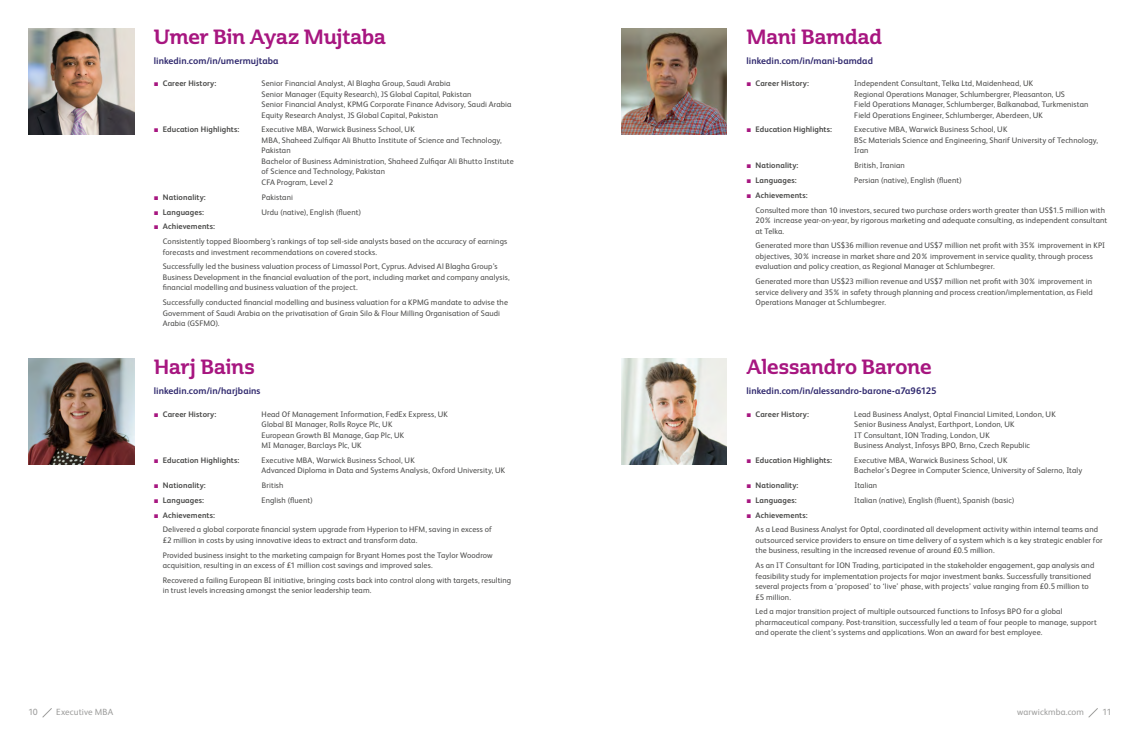
<style>
.page{position:relative;width:1140px;height:743px;background:#fff}
.page>*{position:absolute;margin:0;border:0;box-sizing:border-box;transform-origin:0 0}
.t1{font:20px "Cabrito Semi Nor Bol";letter-spacing:-.01em;color:#a71680}
.t2{font:700 9.5px "FS Albert";letter-spacing:.005em;color:#312a6f}
.t3{font:9px "FS Albert";letter-spacing:.01em;color:#9d9d9c}
.t4{font:8px/10.5px "FS Albert";letter-spacing:.015em;color:#4a4a49}
.t5{font:700 8px "FS Albert";letter-spacing:.01em;color:#4a4a49}
.s1{font-family:"Arial";font-weight:400;color:#a71680}
.s2{font-family:"Arial";color:#a71680}
.s3{font-weight:700}
</style>
<div class="page">
<img style="left:621px;top:359px;width:106px;height:105px">
<img style="left:621px;top:28px;width:106px;height:106px">
<img style="left:28px;top:359px;width:106px;height:105px">
<img style="left:28px;top:28px;width:106px;height:106px">
<svg style="left:1088px;top:708px;width:10px;height:10px"></svg>
<svg style="left:42px;top:708px;width:10px;height:10px"></svg>
<h1 class="t1" style="left:154px;top:24px;width:233px">Umer Bin Ayaz Mujtaba</h1>
<p class="t2" style="left:154px;top:54px;width:126px">linkedin.com/in/umermujtaba</p>
<p class="t5" style="left:154px;top:78px;width:64px"><span class="s1">■</span> Career History:</p>
<p class="t4" style="left:261px;top:78px;width:251px">Senior Financial Analyst, Al Blagha Group, Saudi Arabia<br>Senior Manager (Equity Research), JS Global Capital, Pakistan<br>Senior Financial Analyst, KPMG Corporate Finance Advisory, Saudi Arabia Equity Research Analyst, JS Global Capital, Pakistan</p>
<p class="t5" style="left:154px;top:124px;width:87px"><span class="s1">■</span> Education Highlights:</p>
<p class="t4" style="left:261px;top:124px;width:254px">Executive MBA, Warwick Business School, UK<br>MBA, Shaheed Zulfiqar Ali Bhutto Institute of Science and Technology, Pakistan<br>Bachelor of Business Administration, Shaheed Zulfiqar Ali Bhutto Institute of Science and Technology, Pakistan<br>CFA Program, Level 2</p>
<p class="t5" style="left:154px;top:191px;width:54px"><span class="s1">■</span> Nationality:</p>
<p class="t4" style="left:262px;top:191px;width:33px">Pakistani</p>
<p class="t5" style="left:154px;top:206px;width:52px"><span class="s1">■</span> Languages:</p>
<p class="t4" style="left:261px;top:206px;width:101px">Urdu (native), English (fluent)</p>
<p class="t4" style="left:163px;top:219px;width:346px;line-height:14.8px;text-indent:-9px"><span class="s2">■</span> <span class="s3">Achievements:<br></span>Consistently topped Bloomberg’s rankings of top sell-side analysts based on the accuracy of earnings</p>
<p class="t4" style="left:163px;top:244px;width:336px;line-height:14.8px">forecasts and investment recommendations on covered stocks.<br>Successfully led the business valuation process of Limassol Port, Cyprus. Advised Al Blagha Group’s</p>
<p class="t4" style="left:163px;top:271px;width:348px">Business Development in the financial evaluation of the port, including market and company analysis, financial modelling and business valuation of the project.</p>
<p class="t4" style="left:163px;top:297px;width:347px">Successfully conducted financial modelling and business valuation for a KPMG mandate to advise the<br>Government of Saudi Arabia on the privatisation of Grain Silo &amp; Flour Milling Organisation of Saudi<br>Arabia (GSFMO).</p>
<h1 class="t1" style="left:154px;top:354px;width:102px">Harj Bains</h1>
<p class="t2" style="left:154px;top:385px;width:108px">linkedin.com/in/harjbains</p>
<p class="t5" style="left:154px;top:408px;width:64px"><span class="s1">■</span> Career History:</p>
<p class="t4" style="left:261px;top:408px;width:188px">Head Of Management Information, FedEx Express, UK Global BI Manager, Rolls Royce Plc, UK<br>European Growth BI Manage, Gap Plc, UK<br>MI Manager, Barclays Plc, UK</p>
<p class="t5" style="left:154px;top:454px;width:87px"><span class="s1">■</span> Education Highlights:</p>
<p class="t4" style="left:261px;top:454px;width:245px">Executive MBA, Warwick Business School, UK<br>Advanced Diploma in Data and Systems Analysis, Oxford University, UK</p>
<p class="t5" style="left:154px;top:480px;width:54px"><span class="s1">■</span> Nationality:</p>
<p class="t4" style="left:262px;top:480px;width:23px">British</p>
<p class="t5" style="left:154px;top:494px;width:52px"><span class="s1">■</span> Languages:</p>
<p class="t4" style="left:261px;top:494px;width:53px">English (fluent)</p>
<p class="t4" style="left:163px;top:507px;width:330px;line-height:14.8px;text-indent:-9px"><span class="s2">■</span> <span class="s3">Achievements:<br></span>Delivered a global corporate financial system upgrade from Hyperion to HFM, saving in excess of</p>
<p class="t4" style="left:163px;top:532px;width:331px;line-height:14.8px">£2 million in costs by using innovative ideas to extract and transform data.<br>Provided business insight to the marketing campaign for Bryant Homes post the Taylor Woodrow</p>
<p class="t4" style="left:163px;top:557px;width:350px;line-height:14.8px">acquisition, resulting in an excess of £1 million cost savings and improved sales.<br>Recovered a failing European BI initiative, bringing costs back into control along with targets, resulting</p>
<p class="t4" style="left:163px;top:585px;width:210px">in trust levels increasing amongst the senior leadership team.</p>
<h1 class="t1" style="left:746px;top:24px;width:137px">Mani Bamdad</h1>
<p class="t2" style="left:746px;top:54px;width:128px">linkedin.com/in/mani-bamdad</p>
<p class="t5" style="left:746px;top:78px;width:64px"><span class="s1">■</span> Career History:</p>
<p class="t4" style="left:854px;top:78px;width:236px">Independent Consultant, Telka Ltd, Maidenhead, UK<br>Regional Operations Manager, Schlumbergrer, Pleasanton, US<br>Field Operations Manager, Schlumberger, Balkanabad, Turkmenistan Field Operations Engineer, Schlumberger, Aberdeen, UK</p>
<p class="t5" style="left:746px;top:124px;width:87px"><span class="s1">■</span> Education Highlights:</p>
<p class="t4" style="left:854px;top:124px;width:245px">Executive MBA, Warwick Business School, UK<br>BSc Materials Science and Engineering, Sharif University of Technology,<br>Iran</p>
<p class="t5" style="left:746px;top:160px;width:54px"><span class="s1">■</span> Nationality:</p>
<p class="t4" style="left:854px;top:160px;width:52px">British, Iranian</p>
<p class="t5" style="left:746px;top:175px;width:52px"><span class="s1">■</span> Languages:</p>
<p class="t4" style="left:854px;top:175px;width:109px">Persian (native), English (fluent)</p>
<p class="t4" style="left:755px;top:187px;width:351px;line-height:14.8px;text-indent:-9px"><span class="s2">■</span> <span class="s3">Achievements:<br></span>Consulted more than 10 investors, secured two purchase orders worth greater than US$1.5 million with</p>
<p class="t4" style="left:755px;top:215px;width:353px">20% increase year-on-year, by rigorous marketing and adequate consulting, as independent consultant at Telka.</p>
<p class="t4" style="left:755px;top:240px;width:351px">Generated more than US$36 million revenue and US$7 million net profit with 35% improvement in KPI objectives, 30% increase in market share and 20% improvement in service quality, through process evaluation and policy creation, as Regional Manager at Schlumbegrer.</p>
<p class="t4" style="left:755px;top:276px;width:339px;text-align:justify">Generated more than US$23 million revenue and US$7 million net profit with 30% improvement in service delivery and 35% in safety through planning and process creation/implementation, as Field Operations Manager at Schlumbegrer.</p>
<h1 class="t1" style="left:746px;top:354px;width:187px">Alessandro Barone</h1>
<p class="t2" style="left:746px;top:385px;width:191px">linkedin.com/in/alessandro-barone-a7a96125</p>
<p class="t5" style="left:746px;top:408px;width:64px"><span class="s1">■</span> Career History:</p>
<p class="t4" style="left:854px;top:408px;width:203px">Lead Business Analyst, Optal Financial Limited, London, UK Senior Business Analyst, Earthport, London, UK<br>IT Consultant, ION Trading, London, UK<br>Business Analyst, Infosys BPO, Brno, Czech Republic</p>
<p class="t5" style="left:746px;top:454px;width:87px"><span class="s1">■</span> Education Highlights:</p>
<p class="t4" style="left:854px;top:454px;width:229px">Executive MBA, Warwick Business School, UK<br>Bachelor’s Degree in Computer Science, University of Salerno, Italy</p>
<p class="t5" style="left:746px;top:480px;width:54px"><span class="s1">■</span> Nationality:</p>
<p class="t4" style="left:854px;top:480px;width:24px">Italian</p>
<p class="t5" style="left:746px;top:494px;width:52px"><span class="s1">■</span> Languages:</p>
<p class="t4" style="left:854px;top:494px;width:162px">Italian (native), English (fluent), Spanish (basic)</p>
<p class="t4" style="left:755px;top:507px;width:344px;line-height:14.8px;text-indent:-9px"><span class="s2">■</span> <span class="s3">Achievements:<br></span>As a Lead Business Analyst for Optal, coordinated all development activity within internal teams and</p>
<p class="t4" style="left:755px;top:534px;width:348px">outsourced service providers to ensure on time delivery of a system which is a key strategic enabler for the business, resulting in the increased revenue of around £0.5 million.</p>
<p class="t4" style="left:755px;top:560px;width:340px">As an IT Consultant for ION Trading, participated in the stakeholder engagement, gap analysis and feasibility study for implementation projects for major investment banks. Successfully transitioned several projects from a ‘proposed’ to ‘live’ phase, with projects’ value ranging from £0.5 million to £5 million.</p>
<p class="t4" style="left:755px;top:606px;width:343px">Led a major transition project of multiple outsourced functions to Infosys BPO for a global pharmaceutical company. Post-transition, successfully led a team of four people to manage, support and operate the client’s systems and applications. Won an award for best employee.</p>
<p class="t3" style="left:28px;top:706px;width:11px">10</p>
<p class="t3" style="left:56px;top:706px;width:58px">Executive MBA</p>
<p class="t3" style="left:1017px;top:706px;width:68px">warwickmba.com</p>
<p class="t3" style="left:1102px;top:706px;width:11px">11</p>
</div>
